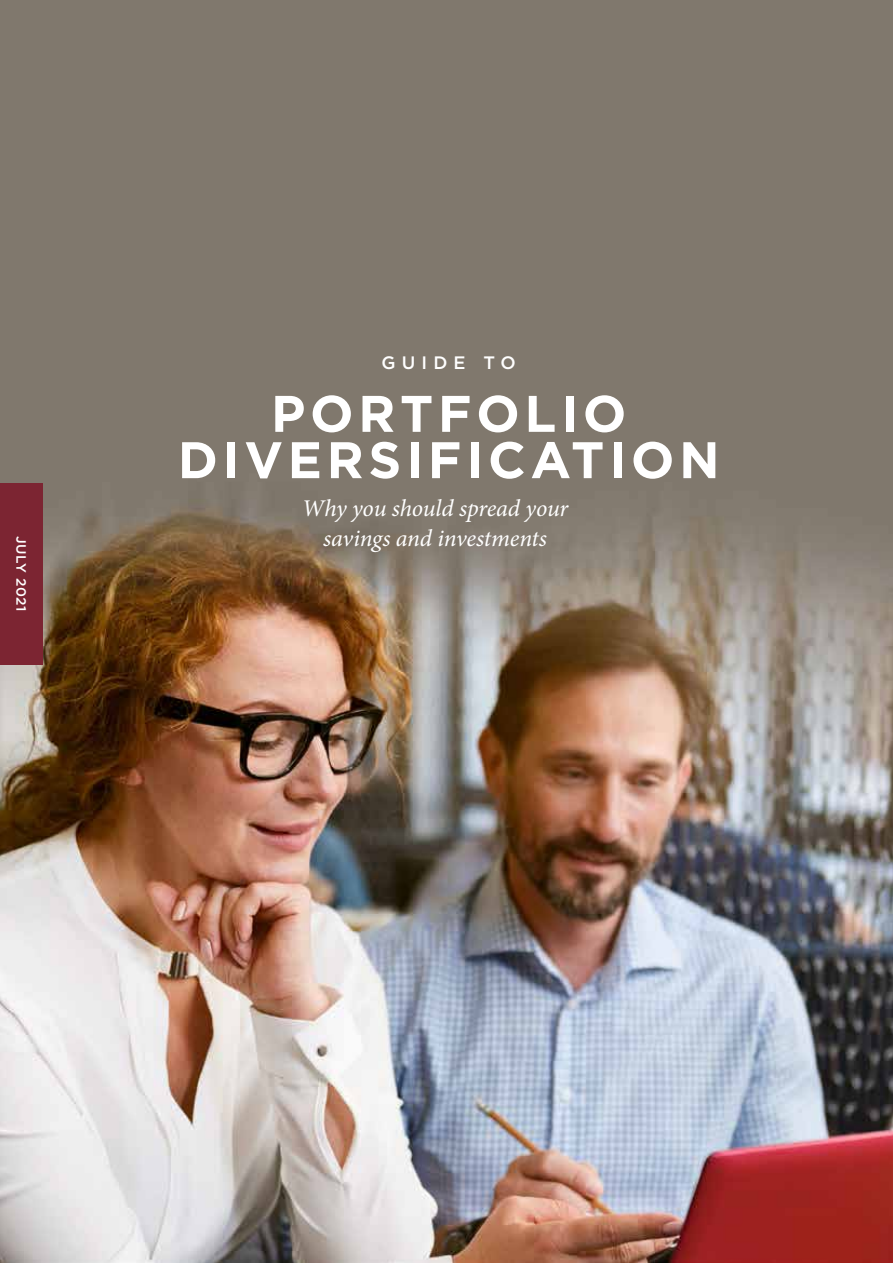
<style>
.page{position:relative;width:893px;height:1263px;background:#fff}
.page>*{position:absolute;margin:0;border:0;box-sizing:border-box;transform-origin:0 0}
.t1{font:700 51.3px/46.3px "Gotham HTF";letter-spacing:.09em;color:#fff;text-align:center}
.t2{font:italic 24px/30px "Minion Pro";letter-spacing:-.01em;color:#fff;text-align:center}
.t3{font:500 18px "Gotham HTF";letter-spacing:.34em;color:#fff}
.t4{font:500 13.5px "Gotham HTF";letter-spacing:.04em;color:#fff}
</style>
<div class="page">
<img style="left:0;top:0;width:893px;height:1263px">
<div style="left:0;top:483px;width:43px;height:182px;background:#7c2532"></div>
<p class="t4" style="left:29px;top:536px;width:77px;rotate:90deg">JULY 2021</p>
<p class="t3" style="left:382px;top:352px;width:136px">GUIDE TO</p>
<h1 class="t1" style="left:178px;top:389px;width:543px">PORTFOLIO<br>DIVERSIFICATION</h1>
<p class="t2" style="left:302px;top:494px;width:268px">Why you should spread your savings and investments</p>
</div>
